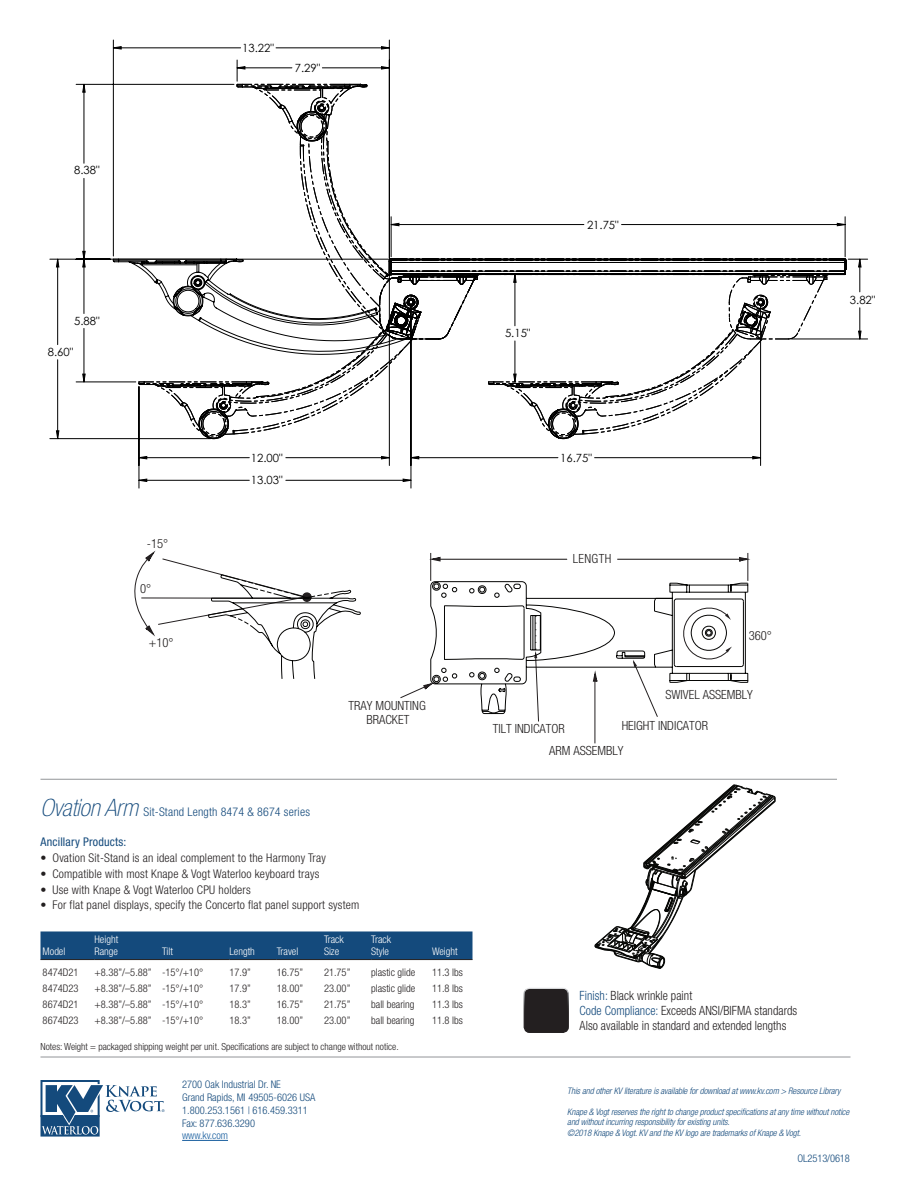
<style>
.page{position:relative;width:918px;height:1188px;background:#fff}
.page>*{position:absolute;margin:0;border:0;box-sizing:border-box;transform-origin:0 0}
.Finish_Compliance{font:300 condensed 12.75px/15px "Helvetica Neue";letter-spacing:.005em;color:#231f20;scale:.95 1}
.t1{font:300 condensed 12.6px/13.4px "Helvetica Neue";color:#211e1e;text-align:center}
.Back_page_bullets{font:300 condensed 12px "Helvetica Neue";letter-spacing:.015em;color:#231f20}
.t2{font:300 condensed 12px "Helvetica Neue";letter-spacing:.015em;color:#144a7c}
.Back_page_bullets-2{font:condensed 12px "Helvetica Neue";letter-spacing:.015em;color:#144a7c}
.t3{font:11.25px/22.6px "Century Gothic";color:#000}
.t4{font:300 condensed 10.5px "Helvetica Neue";color:#231f20}
.t5{font:300 condensed 10.5px "Helvetica Neue";color:#144a7c}
.t6{font:300 condensed 10.5px/12px "Helvetica Neue";color:#fff}
.t7{font:300 condensed 10.5px "Helvetica Neue";letter-spacing:-.01em;color:#175d9e}
.t8{font:300 condensed 9.75px "Helvetica Neue";color:#231f20}
.t9{font:italic 300 condensed 9px/10.5px "Helvetica Neue";letter-spacing:-.01em;color:#144a7c}
.s1{font-weight:100;font-style:italic;font-size:24px}
.s2{color:#144a7c}
</style>
<div class="page">
<hr style="left:40px;top:1057px;width:810px;height:1px;background:#939598">
<hr style="left:40px;top:779px;width:797px;height:1px;background:#939598">
<div style="left:40px;top:931px;width:432px;height:28px;background:#144a7c"></div>
<hr style="left:277px;top:959px;width:47px;height:1px;background:#231f20">
<hr style="left:324px;top:959px;width:47px;height:1px;background:#231f20">
<hr style="left:371px;top:959px;width:61px;height:1px;background:#231f20">
<hr style="left:432px;top:959px;width:40px;height:1px;background:#231f20">
<hr style="left:40px;top:959px;width:54px;height:1px;background:#231f20">
<hr style="left:94px;top:959px;width:68px;height:1px;background:#231f20">
<hr style="left:162px;top:959px;width:68px;height:1px;background:#231f20">
<hr style="left:230px;top:959px;width:47px;height:1px;background:#231f20">
<hr style="left:595px;top:676px;width:1px;height:67px;background:#231f20">
<svg style="left:134px;top:550px;width:87px;height:87px"></svg>
<svg style="left:208px;top:574px;width:153px;height:105px"></svg>
<svg style="left:400px;top:553px;width:350px;height:169px"></svg>
<svg style="left:594px;top:784px;width:182px;height:185px"></svg>
<svg style="left:41px;top:1080px;width:124px;height:57px"></svg>
<hr style="left:182px;top:1140px;width:46px;height:1px;background:#175d9e">
<div style="left:524px;top:988px;width:44px;height:44px;background:#231f20;border-radius:6px"></div>
<div style="left:524px;top:988px;width:45px;height:45px;border:1px solid #fff;border-radius:6px"></div>
<hr style="left:113px;top:40px;width:1px;height:216px;background:#000">
<hr style="left:389px;top:40px;width:1px;height:219px;background:#000">
<hr style="left:50px;top:259px;width:338px;height:1px;background:#000">
<hr style="left:50px;top:438px;width:161px;height:1px;background:#000">
<hr style="left:411px;top:305px;width:1px;height:183px;background:#000">
<hr style="left:139px;top:387px;width:1px;height:101px;background:#000">
<svg style="left:56px;top:47px;width:706px;height:434px"></svg>
<svg style="left:113px;top:258px;width:25px;height:94px"></svg>
<svg style="left:138px;top:60px;width:730px;height:379px"></svg>
<p class="t3" style="left:74px;top:159px;width:27px">8.38"</p>
<p class="t3" style="left:74px;top:309px;width:27px">5.88"</p>
<p class="t3" style="left:48px;top:340px;width:27px">8.60"</p>
<p class="t3" style="left:242px;top:36px;width:33px">13.22"</p>
<p class="t3" style="left:295px;top:56px;width:27px">7.29"</p>
<p class="t3" style="left:505px;top:321px;width:27px">5.15"</p>
<p class="t3" style="left:587px;top:213px;width:33px">21.75"</p>
<p class="t3" style="left:850px;top:288px;width:27px">3.82"</p>
<p class="t1" style="left:147px;top:537px;width:23px">-15°</p>
<p class="t1" style="left:140px;top:582px;width:13px">0°</p>
<p class="t1" style="left:149px;top:636px;width:26px">+10°</p>
<p class="t3" style="left:251px;top:446px;width:33px">12.00"<br>13.03"</p>
<p class="t2" style="left:40px;top:805px;width:271px"><span class="s1">Ovation Arm</span> Sit-Stand Length 8474 &amp; 8674 series</p>
<p class="t1" style="left:349px;top:699px;width:79px">TRAY MOUNTING<br>BRACKET</p>
<p class="Back_page_bullets-2" style="left:40px;top:835px;width:87px">Ancillary Products:</p>
<p class="Back_page_bullets" style="left:40px;top:851px;width:287px">• Ovation Sit-Stand is an ideal complement to the Harmony Tray</p>
<p class="Back_page_bullets" style="left:40px;top:867px;width:280px">• Compatible with most Knape &amp; Vogt Waterloo keyboard trays</p>
<p class="Back_page_bullets" style="left:40px;top:883px;width:212px">• Use with Knape &amp; Vogt Waterloo CPU holders</p>
<p class="Back_page_bullets" style="left:40px;top:898px;width:320px">• For flat panel displays, specify the Concerto flat panel support system</p>
<p class="t6" style="left:43px;top:945px;width:24px">Model</p>
<p class="t6" style="left:94px;top:933px;width:25px">Height<br>Range</p>
<p class="t6" style="left:324px;top:933px;width:21px">Track<br>Size</p>
<p class="t6" style="left:371px;top:933px;width:21px">Track<br>Style</p>
<p class="t6" style="left:162px;top:945px;width:12px">Tilt</p>
<p class="t6" style="left:230px;top:945px;width:27px">Length</p>
<p class="t6" style="left:277px;top:945px;width:23px">Travel</p>
<p class="t6" style="left:432px;top:945px;width:27px">Weight</p>
<p class="t4" style="left:43px;top:966px;width:37px">8474D21</p>
<p class="t4" style="left:94px;top:966px;width:59px">+8.38”/–5.88”</p>
<p class="t4" style="left:162px;top:966px;width:43px">-15°/+10°</p>
<p class="t4" style="left:230px;top:966px;width:23px">17.9”</p>
<p class="t4" style="left:277px;top:966px;width:28px">16.75”</p>
<p class="t4" style="left:324px;top:966px;width:28px">21.75”</p>
<p class="t4" style="left:371px;top:966px;width:46px">plastic glide</p>
<p class="t4" style="left:432px;top:966px;width:32px">11.3 lbs</p>
<p class="t4" style="left:43px;top:982px;width:37px">8474D23</p>
<p class="t4" style="left:94px;top:982px;width:59px">+8.38”/–5.88”</p>
<p class="t4" style="left:162px;top:982px;width:43px">-15°/+10°</p>
<p class="t4" style="left:230px;top:982px;width:23px">17.9”</p>
<p class="t4" style="left:277px;top:982px;width:28px">18.00”</p>
<p class="t4" style="left:324px;top:982px;width:28px">23.00”</p>
<p class="t4" style="left:371px;top:982px;width:46px">plastic glide</p>
<p class="t4" style="left:432px;top:982px;width:32px">11.8 lbs</p>
<p class="t4" style="left:43px;top:998px;width:37px">8674D21</p>
<p class="t4" style="left:94px;top:998px;width:59px">+8.38”/–5.88”</p>
<p class="t4" style="left:162px;top:998px;width:43px">-15°/+10°</p>
<p class="t4" style="left:230px;top:998px;width:23px">18.3”</p>
<p class="t4" style="left:277px;top:998px;width:28px">16.75”</p>
<p class="t4" style="left:324px;top:998px;width:28px">21.75”</p>
<p class="t4" style="left:371px;top:998px;width:45px">ball bearing</p>
<p class="t4" style="left:432px;top:998px;width:32px">11.3 lbs</p>
<p class="t4" style="left:43px;top:1015px;width:37px">8674D23</p>
<p class="t4" style="left:94px;top:1015px;width:59px">+8.38”/–5.88”</p>
<p class="t4" style="left:162px;top:1015px;width:43px">-15°/+10°</p>
<p class="t4" style="left:230px;top:1015px;width:23px">18.3”</p>
<p class="t4" style="left:277px;top:1015px;width:28px">18.00”</p>
<p class="t4" style="left:324px;top:1015px;width:28px">23.00”</p>
<p class="t4" style="left:371px;top:1015px;width:45px">ball bearing</p>
<p class="t4" style="left:432px;top:1015px;width:32px">11.8 lbs</p>
<p class="t8" style="left:40px;top:1041px;width:360px">Notes: Weight = packaged shipping weight per unit. Specifications are subject to change without notice.</p>
<p class="t5" style="left:182px;top:1079px;width:100px">2700 Oak Industrial Dr. NE</p>
<p class="t5" style="left:182px;top:1091px;width:135px">Grand Rapids, MI 49505-6026 USA</p>
<p class="t5" style="left:182px;top:1104px;width:127px">1.800.253.1561 | 616.459.3311</p>
<p class="t5" style="left:182px;top:1117px;width:74px">Fax: 877.636.3290</p>
<p class="t7" style="left:182px;top:1130px;width:47px">www.kv.com</p>
<p class="t3" style="left:560px;top:446px;width:33px">16.75"</p>
<p class="t1" style="left:573px;top:552px;width:40px">LENGTH</p>
<p class="t1" style="left:749px;top:629px;width:25px">360°</p>
<p class="t1" style="left:665px;top:688px;width:89px">SWIVEL ASSEMBLY</p>
<p class="t1" style="left:493px;top:722px;width:74px">TILT INDICATOR</p>
<p class="t1" style="left:622px;top:718px;width:88px">HEIGHT INDICATOR</p>
<p class="t1" style="left:549px;top:744px;width:76px">ARM ASSEMBLY</p>
<p class="Finish_Compliance" style="left:580px;top:987px;width:120px"><span class="s2">Finish:</span> Black wrinkle paint</p>
<p class="Finish_Compliance" style="left:580px;top:1002px;width:231px"><span class="s2">Code Compliance:</span> Exceeds ANSI/BIFMA standards<br>Also available in standard and extended lengths</p>
<p class="t9" style="left:567px;top:1085px;width:275px">This and other KV literature is available for download at www.kv.com &gt; Resource Library</p>
<p class="t9" style="left:567px;top:1106px;width:284px">Knape &amp; Vogt reserves the right to change product specifications at any time without notice and without incurring responsibility for existing units.</p>
<p class="t9" style="left:567px;top:1127px;width:235px">©2018 Knape &amp; Vogt. KV and the KV logo are trademarks of Knape &amp; Vogt.</p>
<p class="t5" style="left:797px;top:1153px;width:54px">OL2513/0618</p>
</div>
